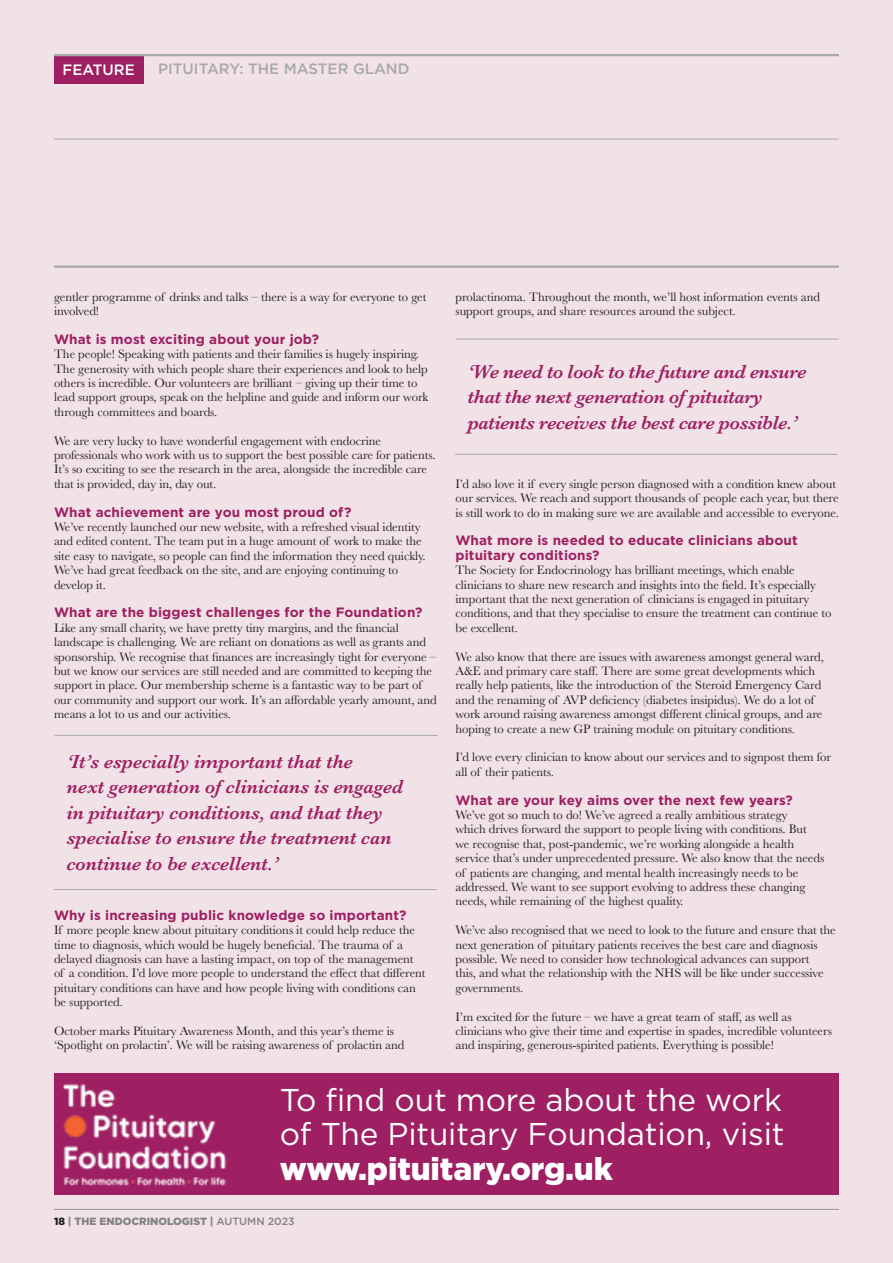
<style>
.page{position:relative;width:893px;height:1263px;background:#f0e2e7}
.page>*{position:absolute;margin:0;border:0;box-sizing:border-box;transform-origin:0 0}
.t1{font:31.5px/34.5px "Gotham";letter-spacing:-.005em;color:#fff}
.t2{font:900 31.5px "Gotham";letter-spacing:-.005em;color:#fff}
.t3{font:italic 600 19.5px/25.5px "Baskerville";letter-spacing:-.005em;color:#9e1f62}
.t4{font:500 15px "Gotham";color:#a8a9ad}
.t5{font:500 15px "Gotham";color:#fff}
.t6{font:700 13.5px/14.4px "Gotham";letter-spacing:.01em;color:#9e1f62}
.t7{font:12.75px/14.4px "Baskerville";letter-spacing:-.005em;color:#231f20}
.t8{font:900 10.5px "Gotham";color:#808285}
.s1{color:#231f20}
.s2{font-weight:500}
</style>
<div class="page">
<div style="left:54px;top:54px;width:89px;height:29px;background:#9e1f62"></div>
<hr style="left:54px;top:139px;width:785px;height:1px;background:#a8a9ad">
<hr style="left:54px;top:265px;width:785px;height:3px;background:#a8a9ad">
<hr style="left:54px;top:54px;width:785px;height:2px;background:#a8a9ad">
<hr style="left:54px;top:1209px;width:785px;height:1px;background:#939598">
<div style="left:54px;top:1074px;width:785px;height:121px;background:#9e1f62"></div>
<img style="left:63px;top:1083px;width:164px;height:103px">
<hr style="left:54px;top:735px;width:384px;height:1px;background:#a8a9ad">
<hr style="left:54px;top:889px;width:383px;height:1px;background:#a8a9ad">
<hr style="left:455px;top:339px;width:384px;height:1px;background:#a8a9ad">
<hr style="left:455px;top:454px;width:383px;height:1px;background:#a8a9ad">
<p class="t5" style="left:63px;top:60px;width:74px">FEATURE</p>
<p class="t4" style="left:158px;top:59px;width:253px">PITUITARY: THE MASTER GLAND</p>
<p class="t7" style="left:54px;top:289px;width:374px">gentler programme of drinks and talks – there is a way for everyone to get involved!</p>
<p class="t6" style="left:54px;top:332px;width:267px">What is most exciting about your job?</p>
<p class="t7" style="left:54px;top:347px;width:376px">The people! Speaking with patients and their families is hugely inspiring.<br>The generosity with which people share their experiences and look to help others is incredible. Our volunteers are brilliant – giving up their time to lead support groups, speak on the helpline and guide and inform our work through committees and boards.</p>
<p class="t7" style="left:54px;top:433px;width:383px">We are very lucky to have wonderful engagement with endocrine professionals who work with us to support the best possible care for patients.<br>It’s so exciting to see the research in the area, alongside the incredible care that is provided, day in, day out.</p>
<p class="t6" style="left:54px;top:505px;width:299px">What achievement are you most proud of?</p>
<p class="t7" style="left:54px;top:520px;width:373px">We’ve recently launched our new website, with a refreshed visual identity and edited content. The team put in a huge amount of work to make the site easy to navigate, so people can find the information they need quickly.<br>We’ve had great feedback on the site, and are enjoying continuing to develop it.</p>
<p class="t6" style="left:54px;top:605px;width:370px">What are the biggest challenges for the Foundation?</p>
<p class="t7" style="left:54px;top:621px;width:384px">Like any small charity, we have pretty tiny margins, and the financial landscape is challenging. We are reliant on donations as well as grants and sponsorship. We recognise that finances are increasingly tight for everyone – but we know our services are still needed and are committed to keeping the support in place. Our membership scheme is a fantastic way to be part of our community and support our work. It’s an affordable yearly amount, and means a lot to us and our activities.</p>
<h2 class="t3" style="left:67px;top:749px;width:338px">‘It’s especially important that the<br>next generation of clinicians is engaged in pituitary conditions, and that they specialise to ensure the treatment can continue to be excellent.’</h2>
<p class="t6" style="left:54px;top:908px;width:354px">Why is increasing public knowledge so important?</p>
<p class="t7" style="left:54px;top:923px;width:373px">If more people knew about pituitary conditions it could help reduce the time to diagnosis, which would be hugely beneficial. The trauma of a delayed diagnosis can have a lasting impact, on top of the management of a condition. I’d love more people to understand the effect that different pituitary conditions can have and how people living with conditions can be supported.</p>
<p class="t7" style="left:54px;top:1024px;width:352px">October marks Pituitary Awareness Month, and this year’s theme is ‘Spotlight on prolactin’. We will be raising awareness of prolactin and</p>
<p class="t7" style="left:455px;top:289px;width:366px">prolactinoma. Throughout the month, we’ll host information events and support groups, and share resources around the subject.</p>
<h2 class="t3" style="left:468px;top:358px;width:340px">‘We need to look to the future and ensure that the next generation of pituitary patients receives the best care possible.’</h2>
<p class="t7" style="left:455px;top:477px;width:385px">I’d also love it if every single person diagnosed with a condition knew about our services. We reach and support thousands of people each year, but there is still work to do in making sure we are available and accessible to everyone.</p>
<p class="t6" style="left:455px;top:533px;width:344px">What more is needed to educate clinicians about pituitary conditions?</p>
<p class="t7" style="left:455px;top:563px;width:378px">The Society for Endocrinology has brilliant meetings, which enable clinicians to share new research and insights into the field. It’s especially important that the next generation of clinicians is engaged in pituitary conditions, and that they specialise to ensure the treatment can continue to be excellent.</p>
<p class="t7" style="left:455px;top:649px;width:370px">We also know that there are issues with awareness amongst general ward, A&amp;E and primary care staff. There are some great developments which really help patients, like the introduction of the Steroid Emergency Card and the renaming of AVP deficiency (diabetes insipidus). We do a lot of work around raising awareness amongst different clinical groups, and are hoping to create a new GP training module on pituitary conditions.</p>
<p class="t7" style="left:455px;top:750px;width:377px">I’d love every clinician to know about our services and to signpost them for all of their patients.</p>
<p class="t6" style="left:455px;top:793px;width:339px">What are your key aims over the next few years?</p>
<p class="t7" style="left:455px;top:808px;width:370px">We’ve got so much to do! We’ve agreed a really ambitious strategy<br>which drives forward the support to people living with conditions. But<br>we recognise that, post-pandemic, we’re working alongside a health service that’s under unprecedented pressure. We also know that the needs of patients are changing, and mental health increasingly needs to be addressed. We want to see support evolving to address these changing needs, while remaining of the highest quality.</p>
<p class="t7" style="left:455px;top:923px;width:382px">We’ve also recognised that we need to look to the future and ensure that the next generation of pituitary patients receives the best care and diagnosis possible. We need to consider how technological advances can support<br>this, and what the relationship with the NHS will be like under successive governments.</p>
<p class="t7" style="left:455px;top:1009px;width:378px">I’m excited for the future – we have a great team of staff, as well as clinicians who give their time and expertise in spades, incredible volunteers and inspiring, generous-spirited patients. Everything is possible!</p>
<h1 class="t1" style="left:280px;top:1082px;width:506px">To find out more about the work of The Pituitary Foundation, visit</h1>
<h1 class="t2" style="left:280px;top:1147px;width:334px">www.pituitary.org.uk</h1>
<p class="t8" style="left:54px;top:1214px;width:242px"><span class="s1">18</span> | THE ENDOCRINOLOGIST | <span class="s2">AUTUMN 2023</span></p>
</div>
